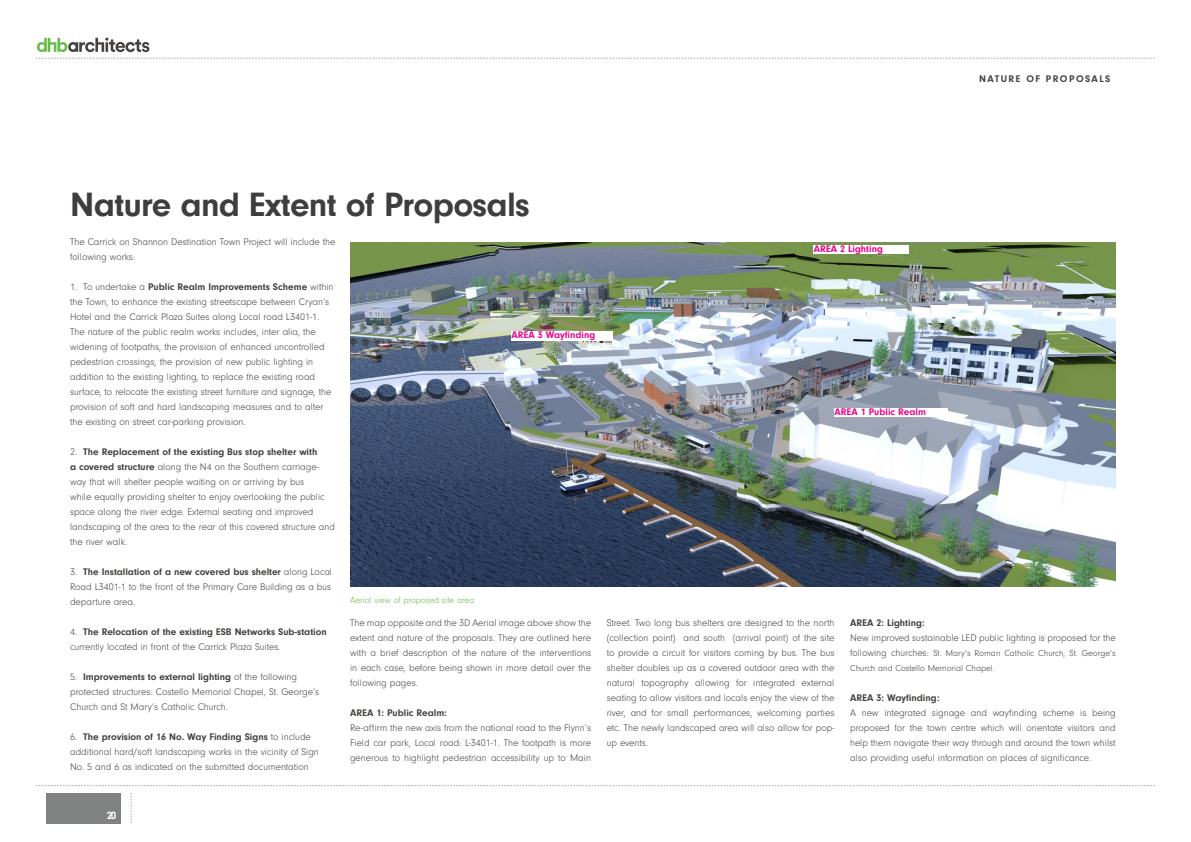
<style>
.page{position:relative;width:1191px;height:842px;background:#fff}
.page>*{position:absolute;margin:0;border:0;box-sizing:border-box;transform-origin:0 0}
.Main_heading{font:700 35px "Neuzeit Gro";letter-spacing:-.02em;color:#3e3e3f}
.t1{font:700 11px "Neuzeit Gro";color:#fff}
.cv_main_body_bold{font:300 10px/15px "Neuzeit Gro";color:#45413e}
.CV_main_body{font:300 10px/15px "Neuzeit Gro";color:#45413e;text-align:justify}
.CV_main_body-2{font:700 10px "Neuzeit Gro";color:#45413e}
.cv_main_body_bold-2{font:700 10px "Neuzeit Gro";color:#ed028c}
.Contents_heading{font:700 10px "Neuzeit Gro";letter-spacing:.14em;color:#45413e}
.CV_main_body-3{font:300 9px/15px "Neuzeit Gro";color:#45413e}
.Fig{font:300 9px "Neuzeit Gro";color:#65bc47}
.s1{font-weight:700}
.s2{font-size:10px}
</style>
<div class="page">
<svg style="left:36px;top:58px;width:1119px;height:1px"></svg>
<svg style="left:37px;top:38px;width:112px;height:14px"></svg>
<svg style="left:36px;top:785px;width:1119px;height:1px"></svg>
<svg style="left:131px;top:793px;width:1px;height:30px"></svg>
<div style="left:46px;top:793px;width:75px;height:30px;background:#808281"></div>
<img style="left:350px;top:242px;width:765px;height:345px">
<div style="left:834px;top:409px;width:114px;height:8px;background:#fff"></div>
<div style="left:511px;top:331px;width:102px;height:10px;background:#fff"></div>
<div style="left:813px;top:245px;width:96px;height:9px;background:#fff"></div>
<p class="Contents_heading" style="left:979px;top:73px;width:133px">NATURE OF PROPOSALS</p>
<p class="Main_heading" style="left:70px;top:185px;width:461px">Nature and Extent of Proposals</p>
<p class="cv_main_body_bold" style="left:70px;top:234px;width:267px">The Carrick on Shannon Destination Town Project will include the following works:</p>
<p class="cv_main_body_bold" style="left:70px;top:279px;width:265px">1. To undertake a <span class="s1">Public Realm Improvements Scheme</span> within the Town, to enhance the existing streetscape between Cryan’s Hotel and the Carrick Plaza Suites along Local road L3401-1.<br>The nature of the public realm works includes, inter alia, the widening of footpaths, the provision of enhanced uncontrolled pedestrian crossings, the provision of new public lighting in addition to the existing lighting, to replace the existing road surface, to relocate the existing street furniture and signage, the provision of soft and hard landscaping measures and to alter the existing on street car-parking provision.</p>
<p class="cv_main_body_bold" style="left:70px;top:444px;width:266px">2. <span class="s1">The Replacement of the existing Bus stop shelter with<br>a covered structure</span> along the N4 on the Southern carriage&shy;way that will shelter people waiting on or arriving by bus<br>while equally providing shelter to enjoy overlooking the public space along the river edge. External seating and improved landscaping of the area to the rear of this covered structure and the river walk.</p>
<p class="cv_main_body_bold" style="left:70px;top:564px;width:263px;text-align:justify">3. <span class="s1">The Installation of a new covered bus shelter</span> along Local Road L3401-1 to the front of the Primary Care Building as a bus departure area.</p>
<p class="cv_main_body_bold" style="left:70px;top:624px;width:258px">4. <span class="s1">The Relocation of the existing ESB Networks Sub-station </span>currently located in front of the Carrick Plaza Suites.</p>
<p class="cv_main_body_bold" style="left:70px;top:669px;width:251px">5. <span class="s1">Improvements to external lighting</span> of the following protected structures: Costello Memorial Chapel, St. George’s<br>Church and St Mary’s Catholic Church.</p>
<p class="cv_main_body_bold" style="left:70px;top:729px;width:250px">6. <span class="s1">The provision of 16 No. Way Finding Signs</span> to include additional hard/soft landscaping works in the vicinity of Sign<br>No. 5 and 6 as indicated on the submitted documentation</p>
<p class="cv_main_body_bold-2" style="left:511px;top:329px;width:85px">AREA 3 Wayfinding</p>
<p class="Fig" style="left:350px;top:596px;width:126px">Aerial view of proposed site area</p>
<p class="CV_main_body" style="left:350px;top:616px;width:242px">The map opposite and the 3D Aerial image above show the extent and nature of the proposals. They are outlined here with a brief description of the nature of the interventions in each case, before being shown in more detail over the following pages.</p>
<p class="CV_main_body-2" style="left:350px;top:708px;width:98px">AREA 1: Public Realm:</p>
<p class="CV_main_body" style="left:350px;top:721px;width:242px">Re-affirm the new axis from the national road to the Flynn’s Field car park, Local road: L-3401-1. The footpath is more generous to highlight pedestrian accessibility up to Main</p>
<p class="cv_main_body_bold-2" style="left:813px;top:243px;width:71px">AREA 2 Lighting</p>
<p class="cv_main_body_bold-2" style="left:834px;top:406px;width:93px">AREA 1 Public Realm</p>
<p class="CV_main_body" style="left:607px;top:616px;width:229px">Street. Two long bus shelters are designed to the north (collection point) and south (arrival point) of the site to provide a circuit for visitors coming by bus. The bus shelter doubles up as a covered outdoor area with the natural topography allowing for integrated external seating to allow visitors and locals enjoy the view of the river, and for small performances, welcoming parties etc. The newly landscaped area will also allow for pop&shy;up events.</p>
<p class="CV_main_body-2" style="left:850px;top:618px;width:76px">AREA 2: Lighting:</p>
<p class="CV_main_body" style="left:850px;top:631px;width:267px">New improved sustainable LED public lighting is proposed for the</p>
<p class="CV_main_body-3" style="left:850px;top:646px;width:267px"><span class="s2">following churches:</span> St. Mary’s Roman Catholic Church, St. George’s<br>Church and Costello Memorial Chapel.</p>
<p class="CV_main_body-2" style="left:850px;top:693px;width:91px">AREA 3: Wayfinding:</p>
<p class="CV_main_body" style="left:850px;top:706px;width:267px">A new integrated signage and wayfinding scheme is being proposed for the town centre which will orientate visitors and help them navigate their way through and around the town whilst also providing useful information on places of significance.</p>
<p class="t1" style="left:107px;top:809px;width:11px">20</p>
</div>
